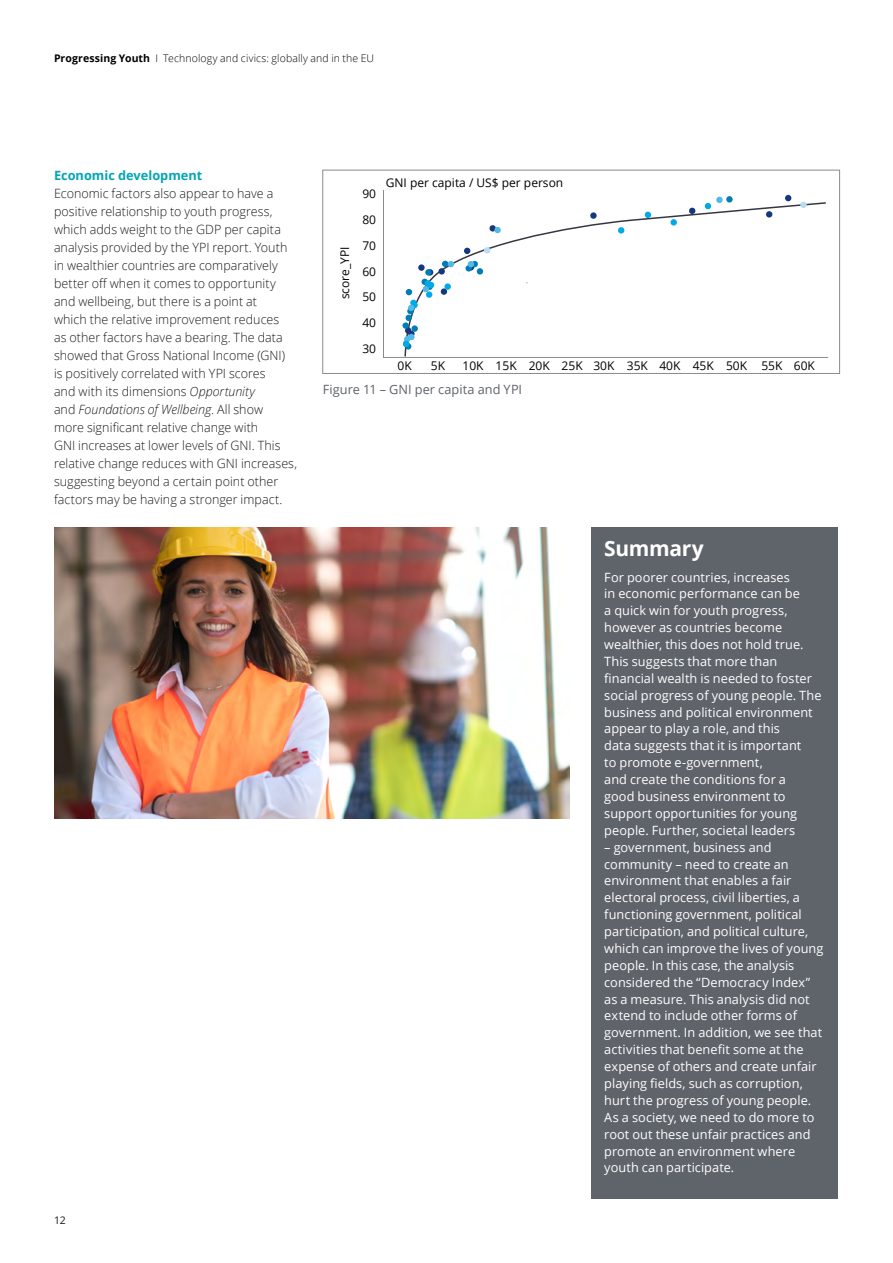
<style>
.page{position:relative;width:893px;height:1263px;background:#fff}
.page>*{position:absolute;margin:0;border:0;box-sizing:border-box;transform-origin:0 0}
.t1{font:700 21px "Open Sans";letter-spacing:-.02em;color:#fff}
.t2{font:12.75px/17px "Open Sans";letter-spacing:.005em;color:#fff}
.t3{font:300 12.75px/18px "Open Sans";letter-spacing:.005em;color:#191918}
.t4{font:12.75px "Open Sans";letter-spacing:.005em;color:#5f636a}
.t5{font:700 12.75px "Open Sans";color:#00a5b8}
.t6{font:12px/25.8px "Open Sans";color:#000;text-align:justify}
.t7{font:300 10.5px "Open Sans";letter-spacing:.01em;color:#000}
.t8{font:10.5px "Open Sans";color:#191918}
.s1{font-weight:700}
.s2{font-style:italic}
</style>
<div class="page">
<svg style="left:404px;top:201px;width:423px;height:157px"></svg>
<div style="left:427px;top:269px;width:6px;height:7px;background:#14377d;border-radius:50%"></div>
<div style="left:411px;top:302px;width:7px;height:6px;background:#00aae7;border-radius:50%"></div>
<svg style="left:418px;top:264px;width:7px;height:7px"></svg>
<svg style="left:689px;top:208px;width:6px;height:6px"></svg>
<div style="left:766px;top:211px;width:6px;height:7px;background:#14377d;border-radius:50%"></div>
<svg style="left:785px;top:195px;width:6px;height:6px"></svg>
<svg style="left:726px;top:196px;width:7px;height:7px"></svg>
<svg style="left:590px;top:212px;width:7px;height:7px"></svg>
<div style="left:489px;top:225px;width:7px;height:7px;background:#14377d;border-radius:50%"></div>
<svg style="left:464px;top:248px;width:6px;height:6px"></svg>
<div style="left:438px;top:268px;width:7px;height:7px;background:#14377d;border-radius:50%"></div>
<div style="left:441px;top:288px;width:6px;height:7px;background:#14377d;border-radius:50%"></div>
<div style="left:468px;top:264px;width:6px;height:7px;background:#14377d;border-radius:50%"></div>
<div style="left:405px;top:327px;width:6px;height:7px;background:#14377d;border-radius:50%"></div>
<svg style="left:408px;top:331px;width:7px;height:6px"></svg>
<div style="left:411px;top:325px;width:7px;height:7px;background:#007db6;border-radius:50%"></div>
<div style="left:405px;top:315px;width:7px;height:6px;background:#007db6;border-radius:50%"></div>
<div style="left:407px;top:308px;width:7px;height:6px;background:#007db6;border-radius:50%"></div>
<svg style="left:406px;top:289px;width:6px;height:6px"></svg>
<svg style="left:421px;top:279px;width:7px;height:6px"></svg>
<div style="left:425px;top:269px;width:7px;height:7px;background:#007db6;border-radius:50%"></div>
<div style="left:477px;top:268px;width:6px;height:7px;background:#007db6;border-radius:50%"></div>
<div style="left:471px;top:261px;width:7px;height:6px;background:#007db6;border-radius:50%"></div>
<svg style="left:465px;top:265px;width:7px;height:7px"></svg>
<div style="left:405px;top:343px;width:6px;height:7px;background:#007db6;border-radius:50%"></div>
<div style="left:402px;top:322px;width:7px;height:7px;background:#007db6;border-radius:50%"></div>
<div style="left:444px;top:283px;width:7px;height:7px;background:#00aae7;border-radius:50%"></div>
<div style="left:410px;top:300px;width:7px;height:6px;background:#00aae7;border-radius:50%"></div>
<div style="left:426px;top:291px;width:6px;height:7px;background:#00aae7;border-radius:50%"></div>
<div style="left:618px;top:227px;width:6px;height:7px;background:#00aae7;border-radius:50%"></div>
<svg style="left:645px;top:212px;width:6px;height:6px"></svg>
<svg style="left:705px;top:203px;width:6px;height:6px"></svg>
<div style="left:670px;top:219px;width:7px;height:7px;background:#00aae7;border-radius:50%"></div>
<div style="left:716px;top:197px;width:7px;height:6px;background:#52b9e9;border-radius:50%"></div>
<div style="left:494px;top:227px;width:7px;height:6px;background:#52b9e9;border-radius:50%"></div>
<svg style="left:442px;top:261px;width:12px;height:6px"></svg>
<svg style="left:423px;top:282px;width:11px;height:10px"></svg>
<svg style="left:408px;top:305px;width:6px;height:6px"></svg>
<div style="left:408px;top:334px;width:7px;height:6px;background:#52b9e9;border-radius:50%"></div>
<div style="left:484px;top:247px;width:6px;height:7px;background:#b8dcf4;border-radius:50%"></div>
<div style="left:800px;top:202px;width:7px;height:6px;background:#b8dcf4;border-radius:50%"></div>
<svg style="left:403px;top:336px;width:7px;height:11px"></svg>
<svg style="left:468px;top:261px;width:6px;height:6px"></svg>
<div style="left:425px;top:280px;width:6px;height:7px;background:#00aae7;border-radius:50%"></div>
<div style="left:322px;top:170px;width:518px;height:204px;border:1px solid #878a8f"></div>
<div style="left:591px;top:527px;width:247px;height:672px;background:#5f636a"></div>
<img style="left:54px;top:527px;width:515px;height:291px">
<p class="t7" style="left:54px;top:51px;width:322px"><span class="s1">Progressing Youth</span> I Technology and civics: globally and in the EU</p>
<p class="t5" style="left:54px;top:166px;width:150px">Economic development</p>
<p class="t3" style="left:54px;top:184px;width:245px">Economic factors also appear to have a positive relationship to youth progress, which adds weight to the GDP per capita analysis provided by the YPI report. Youth in wealthier countries are comparatively better off when it comes to opportunity and wellbeing, but there is a point at<br>which the relative improvement reduces<br>as other factors have a bearing. The data showed that Gross National Income (GNI)<br>is positively correlated with YPI scores<br>and with its dimensions <span class="s2">Opportunity<br></span>and <span class="s2">Foundations of Wellbeing</span>. All show<br>more significant relative change with<br>GNI increases at lower levels of GNI. This relative change reduces with GNI increases, suggesting beyond a certain point other factors may be having a stronger impact.</p>
<p class="t8" style="left:54px;top:1213px;width:13px">12</p>
<p class="t6" style="left:332px;top:299px;width:54px;rotate:-90deg">score_YPI</p>
<p class="t6" style="left:362px;top:180px;width:15px">90<br>80<br>70<br>60<br>50<br>40<br>30</p>
<p class="t6" style="left:386px;top:169px;width:179px">GNI per capita / US$ per person</p>
<p class="t6" style="left:397px;top:352px;width:16px">0K</p>
<p class="t6" style="left:431px;top:352px;width:16px">5K</p>
<p class="t6" style="left:463px;top:352px;width:354px">10K 15K 20K 25K 30K 35K 40K 45K 50K 55K 60K</p>
<p class="t4" style="left:323px;top:380px;width:201px">Figure 11 – GNI per capita and YPI</p>
<h1 class="t1" style="left:604px;top:534px;width:101px">Summary</h1>
<p class="t2" style="left:604px;top:568px;width:219px">For poorer countries, increases<br>in economic performance can be<br>a quick win for youth progress, however as countries become wealthier, this does not hold true.<br>This suggests that more than financial wealth is needed to foster social progress of young people. The business and political environment appear to play a role, and this<br>data suggests that it is important<br>to promote e-government,<br>and create the conditions for a<br>good business environment to support opportunities for young people. Further, societal leaders</p>
<p class="t2" style="left:604px;top:838px;width:221px">– government, business and community – need to create an environment that enables a fair electoral process, civil liberties, a functioning government, political participation, and political culture, which can improve the lives of young people. In this case, the analysis considered the “Democracy Index” as a measure. This analysis did not extend to include other forms of government. In addition, we see that activities that benefit some at the expense of others and create unfair playing fields, such as corruption, hurt the progress of young people.<br>As a society, we need to do more to root out these unfair practices and promote an environment where youth can participate.</p>
</div>
